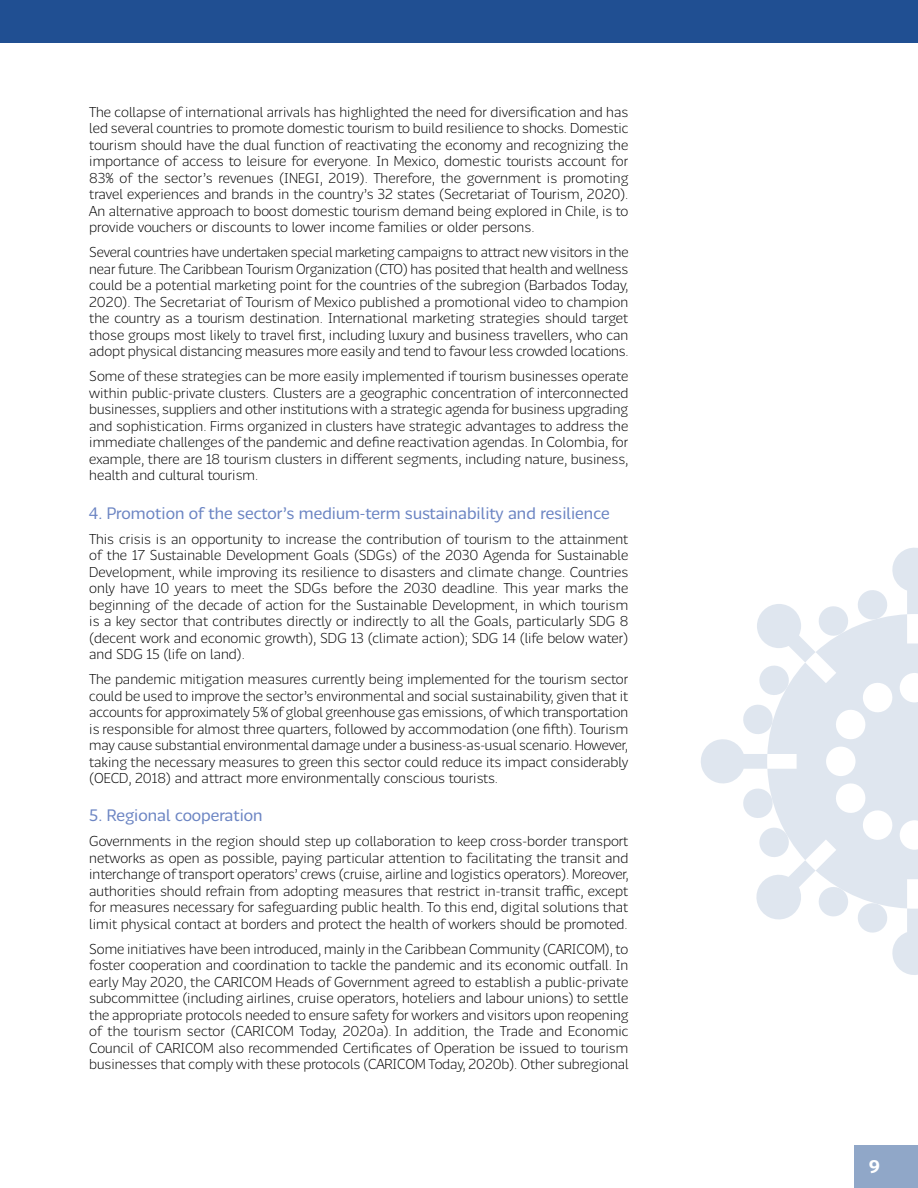
<style>
.page{position:relative;width:918px;height:1188px;background:#fff}
.page>*{position:absolute;margin:0;border:0;box-sizing:border-box;transform-origin:0 0}
.t1{font:700 18px "Chilena";color:#fff}
.t2{font:16.5px "Chilena";color:#6c85c3}
.t3{font:300 14.25px/16.5px "Chilena";color:#000;text-align:justify}
</style>
<div class="page">
<div style="left:854px;top:1145px;width:64px;height:43px;background:#90a7c8"></div>
<div style="left:0;top:0;width:918px;height:43px;background:#204f92"></div>
<svg style="left:774px;top:621px;width:144px;height:281px;fill:#dfe6ef"></svg>
<svg style="left:858px;top:547px;width:60px;height:74px"></svg>
<svg style="left:757px;top:604px;width:93px;height:93px"></svg>
<svg style="left:701px;top:705px;width:73px;height:113px"></svg>
<svg style="left:756px;top:826px;width:94px;height:94px"></svg>
<svg style="left:858px;top:902px;width:60px;height:73px"></svg>
<p class="t3" style="left:89px;top:103px;width:541px">The collapse of international arrivals has highlighted the need for diversification and has led several countries to promote domestic tourism to build resilience to shocks. Domestic tourism should have the dual function of reactivating the economy and recognizing the importance of access to leisure for everyone. In Mexico, domestic tourists account for 83% of the sector’s revenues (INEGI, 2019). Therefore, the government is promoting travel experiences and brands in the country’s 32 states (Secretariat of Tourism, 2020).<br>An alternative approach to boost domestic tourism demand being explored in Chile, is to provide vouchers or discounts to lower income families or older persons.</p>
<p class="t3" style="left:89px;top:243px;width:541px">Several countries have undertaken special marketing campaigns to attract new visitors in the near future. The Caribbean Tourism Organization (CTO) has posited that health and wellness could be a potential marketing point for the countries of the subregion (Barbados Today, 2020). The Secretariat of Tourism of Mexico published a promotional video to champion the country as a tourism destination. International marketing strategies should target those groups most likely to travel first, including luxury and business travellers, who can adopt physical distancing measures more easily and tend to favour less crowded locations.</p>
<p class="t3" style="left:89px;top:367px;width:541px">Some of these strategies can be more easily implemented if tourism businesses operate within public-private clusters. Clusters are a geographic concentration of interconnected businesses, suppliers and other institutions with a strategic agenda for business upgrading and sophistication. Firms organized in clusters have strategic advantages to address the immediate challenges of the pandemic and define reactivation agendas. In Colombia, for example, there are 18 tourism clusters in different segments, including nature, business, health and cultural tourism.</p>
<p class="t2" style="left:89px;top:501px;width:522px">4. Promotion of the sector’s medium-term sustainability and resilience</p>
<p class="t3" style="left:89px;top:529px;width:541px">This crisis is an opportunity to increase the contribution of tourism to the attainment of the 17 Sustainable Development Goals (SDGs) of the 2030 Agenda for Sustainable Development, while improving its resilience to disasters and climate change. Countries only have 10 years to meet the SDGs before the 2030 deadline. This year marks the beginning of the decade of action for the Sustainable Development, in which tourism is a key sector that contributes directly or indirectly to all the Goals, particularly SDG 8 (decent work and economic growth), SDG 13 (climate action); SDG 14 (life below water) and SDG 15 (life on land).</p>
<p class="t3" style="left:89px;top:670px;width:541px">The pandemic mitigation measures currently being implemented for the tourism sector could be used to improve the sector’s environmental and social sustainability, given that it accounts for approximately 5% of global greenhouse gas emissions, of which transportation is responsible for almost three quarters, followed by accommodation (one fifth). Tourism may cause substantial environmental damage under a business-as-usual scenario. However, taking the necessary measures to green this sector could reduce its impact considerably (OECD, 2018) and attract more environmentally conscious tourists.</p>
<p class="t2" style="left:89px;top:804px;width:175px">5. Regional cooperation</p>
<p class="t3" style="left:89px;top:832px;width:541px">Governments in the region should step up collaboration to keep cross-border transport networks as open as possible, paying particular attention to facilitating the transit and interchange of transport operators’ crews (cruise, airline and logistics operators). Moreover, authorities should refrain from adopting measures that restrict in-transit traffic, except for measures necessary for safeguarding public health. To this end, digital solutions that limit physical contact at borders and protect the health of workers should be promoted.</p>
<p class="t3" style="left:89px;top:939px;width:541px">Some initiatives have been introduced, mainly in the Caribbean Community (CARICOM), to foster cooperation and coordination to tackle the pandemic and its economic outfall. In early May 2020, the CARICOM Heads of Government agreed to establish a public-private subcommittee (including airlines, cruise operators, hoteliers and labour unions) to settle the appropriate protocols needed to ensure safety for workers and visitors upon reopening of the tourism sector (CARICOM Today, 2020a). In addition, the Trade and Economic Council of CARICOM also recommended Certificates of Operation be issued to tourism businesses that comply with these protocols (CARICOM Today, 2020b). Other subregional</p>
<p class="t1" style="left:869px;top:1154px;width:13px">9</p>
</div>
